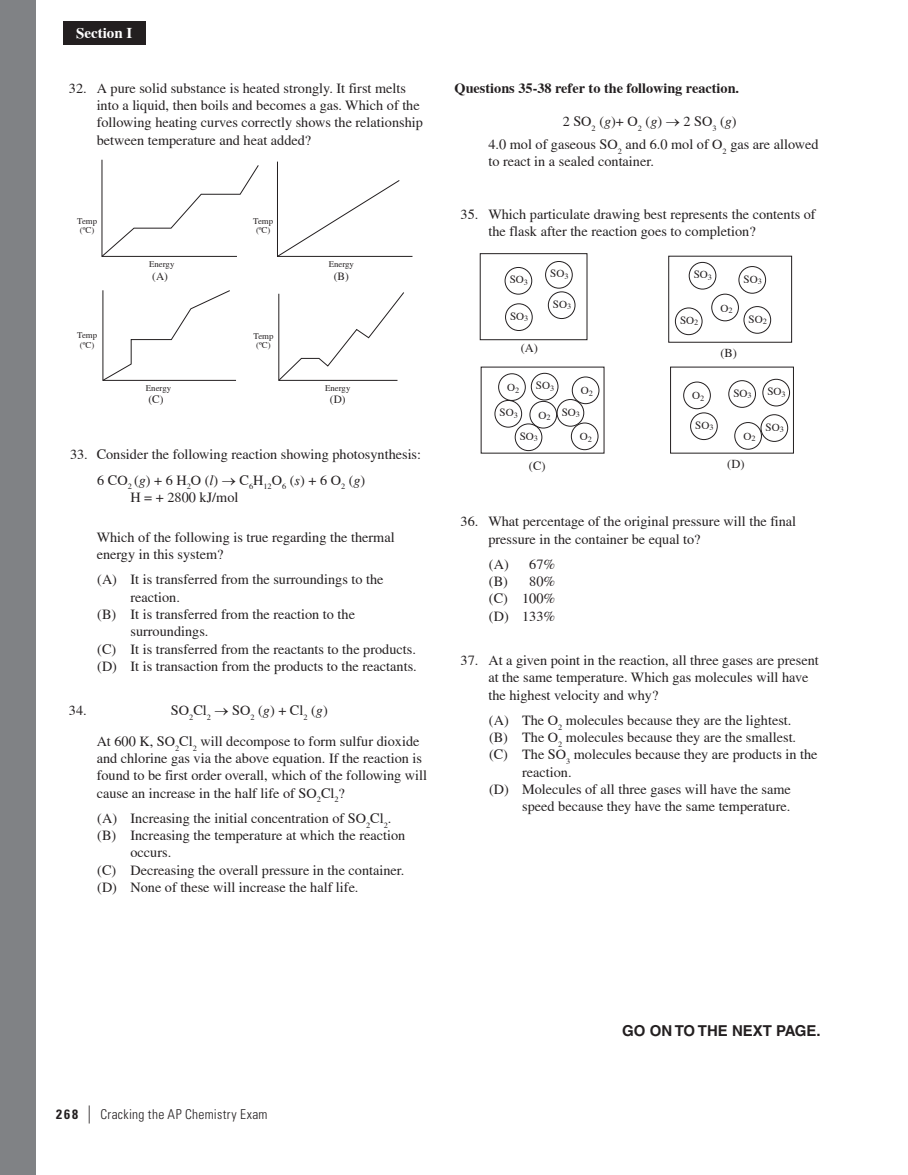
<style>
.page{position:relative;width:908px;height:1175px;background:#fff}
.page>*{position:absolute;margin:0;border:0;box-sizing:border-box;transform-origin:0 0}
.t1{font:700 15px "Helvetica";color:#231f20}
.t2{font:700 15px "Times";color:#fff}
.t3{font:14.25px/17.2px "Times";color:#231f20}
.t4{font:700 14.25px "Times";color:#231f20}
.t5{font:300 condensed 13.5px "Univers LT Std";letter-spacing:.025em;color:#231f20}
.t6{font:12.45px "Times";color:#231f20}
.t7{font:11.25px "Times";color:#231f20}
.t8{font:11.1px "Times";color:#231f20}
.t9{font:8.85px/9.8px "Times";color:#231f20;text-align:center}
.s1{font-family:"Times LT";font-style:italic}
.s2{font-weight:700}
.s3{font-weight:400;font-size:18px}
</style>
<div class="page">
<div style="left:0;top:0;width:36px;height:1175px;background:#808285"></div>
<div style="left:63px;top:21px;width:82px;height:23px;background:#231f20"></div>
<div style="left:480px;top:253px;width:107px;height:87px;border:1px solid #231f20"></div>
<div style="left:504px;top:267px;width:28px;height:27px;border:1px solid #231f20;border-radius:50%"></div>
<div style="left:545px;top:261px;width:27px;height:27px;border:1px solid #231f20;border-radius:50%"></div>
<div style="left:548px;top:291px;width:27px;height:28px;border:1px solid #231f20;border-radius:50%"></div>
<div style="left:505px;top:303px;width:27px;height:28px;border:1px solid #231f20;border-radius:50%"></div>
<div style="left:531px;top:373px;width:27px;height:27px;border:1px solid #231f20;border-radius:50%"></div>
<div style="left:675px;top:307px;width:27px;height:28px;border:1px solid #231f20;border-radius:50%"></div>
<div style="left:743px;top:306px;width:27px;height:28px;border:1px solid #231f20;border-radius:50%"></div>
<div style="left:494px;top:400px;width:28px;height:27px;border:1px solid #231f20;border-radius:50%"></div>
<div style="left:514px;top:423px;width:28px;height:28px;border:1px solid #231f20;border-radius:50%"></div>
<div style="left:556px;top:399px;width:28px;height:27px;border:1px solid #231f20;border-radius:50%"></div>
<div style="left:690px;top:412px;width:27px;height:28px;border:1px solid #231f20;border-radius:50%"></div>
<div style="left:728px;top:380px;width:27px;height:28px;border:1px solid #231f20;border-radius:50%"></div>
<div style="left:762px;top:379px;width:27px;height:27px;border:1px solid #231f20;border-radius:50%"></div>
<div style="left:760px;top:414px;width:28px;height:28px;border:1px solid #231f20;border-radius:50%"></div>
<div style="left:738px;top:266px;width:27px;height:27px;border:1px solid #231f20;border-radius:50%"></div>
<div style="left:688px;top:262px;width:28px;height:27px;border:1px solid #231f20;border-radius:50%"></div>
<div style="left:571px;top:376px;width:28px;height:28px;border:1px solid #231f20;border-radius:50%"></div>
<div style="left:571px;top:422px;width:27px;height:28px;border:1px solid #231f20;border-radius:50%"></div>
<div style="left:529px;top:401px;width:28px;height:27px;border:1px solid #231f20;border-radius:50%"></div>
<div style="left:498px;top:373px;width:27px;height:28px;border:1px solid #231f20;border-radius:50%"></div>
<div style="left:711px;top:294px;width:27px;height:27px;border:1px solid #231f20;border-radius:50%"></div>
<div style="left:734px;top:422px;width:27px;height:27px;border:1px solid #231f20;border-radius:50%"></div>
<div style="left:683px;top:382px;width:27px;height:27px;border:1px solid #231f20;border-radius:50%"></div>
<svg style="left:101px;top:159px;width:158px;height:98px"></svg>
<svg style="left:277px;top:161px;width:136px;height:96px"></svg>
<svg style="left:278px;top:292px;width:126px;height:89px"></svg>
<svg style="left:102px;top:290px;width:134px;height:91px"></svg>
<p class="t2" style="left:76px;top:24px;width:58px">Section I</p>
<p class="t3" style="left:97px;top:79px;width:327px;text-indent:-28px">32. A pure solid substance is heated strongly. It first melts into a liquid, then boils and becomes a gas. Which of the following heating curves correctly shows the relationship between temperature and heat added?</p>
<p class="t9" style="left:77px;top:216px;width:21px">Temp (ºC)</p>
<p class="t9" style="left:77px;top:330px;width:21px">Temp (ºC)</p>
<p class="t9" style="left:253px;top:216px;width:21px">Temp (ºC)</p>
<p class="t9" style="left:149px;top:259px;width:27px">Energy</p>
<p class="t9" style="left:328px;top:259px;width:27px">Energy</p>
<p class="t7" style="left:152px;top:269px;width:17px">(A)</p>
<p class="t7" style="left:334px;top:270px;width:17px">(B)</p>
<p class="t9" style="left:253px;top:331px;width:21px">Temp (ºC)</p>
<p class="t9" style="left:146px;top:383px;width:27px">Energy</p>
<p class="t9" style="left:325px;top:383px;width:27px">Energy</p>
<p class="t7" style="left:148px;top:393px;width:17px">(C)</p>
<p class="t7" style="left:330px;top:393px;width:17px">(D)</p>
<p class="t3" style="left:97px;top:442px;width:325px;line-height:25.3px;text-indent:-27px">33. Consider the following reaction showing photosynthesis:<br>6 CO<sub>2</sub> (<span class="s1">g</span>) + 6 H<sub>2</sub>O (<span class="s1">l</span>) → C<sub>6</sub>H<sub>12</sub>O<sub>6</sub> (<span class="s1">s</span>) + 6 O<sub>2</sub> (<span class="s1">g</span>)</p>
<p class="t3" style="left:130px;top:488px;width:109px">H = + 2800 kJ/mol</p>
<p class="t3" style="left:97px;top:528px;width:299px">Which of the following is true regarding the thermal energy in this system?</p>
<p class="t3" style="left:97px;top:571px;width:288px">(A) It is transferred from the surroundings to the</p>
<p class="t3" style="left:130px;top:588px;width:51px">reaction.</p>
<p class="t3" style="left:97px;top:605px;width:259px">(B) It is transferred from the reaction to the</p>
<p class="t3" style="left:130px;top:623px;width:79px">surroundings.</p>
<p class="t3" style="left:97px;top:640px;width:320px">(C) It is transferred from the reactants to the products.</p>
<p class="t3" style="left:97px;top:657px;width:321px">(D) It is transaction from the products to the reactants.</p>
<p class="t3" style="left:69px;top:701px;width:19px">34.</p>
<p class="t3" style="left:97px;top:694px;width:324px;line-height:30.8px;text-indent:74px">SO<sub>2</sub>Cl<sub>2</sub> → SO<sub>2</sub> (<span class="s1">g</span>) + Cl<sub>2</sub> (<span class="s1">g</span>)<br>At 600 K, SO<sub>2</sub>Cl<sub>2</sub> will decompose to form sulfur dioxide</p>
<p class="t3" style="left:97px;top:749px;width:332px">and chlorine gas via the above equation. If the reaction is found to be first order overall, which of the following will cause an increase in the half life of SO<sub>2</sub>Cl<sub>2</sub>?</p>
<p class="t3" style="left:97px;top:809px;width:295px">(A) Increasing the initial concentration of SO<sub>2</sub>Cl<sub>2</sub>.</p>
<p class="t3" style="left:97px;top:826px;width:309px">(B) Increasing the temperature at which the reaction</p>
<p class="t3" style="left:130px;top:844px;width:42px">occurs.</p>
<p class="t3" style="left:97px;top:861px;width:308px">(C) Decreasing the overall pressure in the container.</p>
<p class="t3" style="left:97px;top:878px;width:263px">(D) None of these will increase the half life.</p>
<p class="t4" style="left:454px;top:80px;width:286px">Questions 35-38 refer to the following reaction.</p>
<p class="t3" style="left:488px;top:110px;width:331px;line-height:22.6px;text-align:center">2 SO<sub>2</sub> (<span class="s1">g</span>)+ O<sub>2</sub> (<span class="s1">g</span>) → 2 SO<sub>3</sub> (<span class="s1">g</span>)<br>4.0 mol of gaseous SO<sub>2</sub> and 6.0 mol of O<sub>2</sub> gas are allowed</p>
<p class="t3" style="left:488px;top:153px;width:167px">to react in a sealed container.</p>
<p class="t3" style="left:488px;top:205px;width:329px;text-indent:-28px">35. Which particulate drawing best represents the contents of the flask after the reaction goes to completion?</p>
<p class="t8" style="left:509px;top:273px;width:20px">SO<sub>3</sub></p>
<p class="t8" style="left:510px;top:310px;width:20px">SO<sub>3</sub></p>
<p class="t8" style="left:550px;top:267px;width:20px">SO<sub>3</sub></p>
<p class="t8" style="left:553px;top:298px;width:20px">SO<sub>3</sub></p>
<p class="t8" style="left:693px;top:268px;width:20px">SO<sub>3</sub></p>
<p class="t8" style="left:720px;top:301px;width:14px">O<sub>2</sub></p>
<p class="t8" style="left:743px;top:272px;width:20px">SO<sub>3</sub></p>
<p class="t8" style="left:680px;top:314px;width:20px">SO<sub>2</sub></p>
<p class="t8" style="left:748px;top:312px;width:20px">SO<sub>2</sub></p>
<p class="t6" style="left:520px;top:341px;width:19px">(A)</p>
<p class="t6" style="left:720px;top:346px;width:18px">(B)</p>
<p class="t8" style="left:507px;top:381px;width:14px">O<sub>2</sub></p>
<p class="t8" style="left:499px;top:406px;width:20px">SO<sub>3</sub></p>
<p class="t8" style="left:536px;top:379px;width:20px">SO<sub>3</sub></p>
<p class="t8" style="left:538px;top:409px;width:14px">O<sub>2</sub></p>
<p class="t8" style="left:519px;top:430px;width:20px">SO<sub>3</sub></p>
<p class="t8" style="left:580px;top:384px;width:14px">O<sub>2</sub></p>
<p class="t8" style="left:580px;top:430px;width:14px">O<sub>2</sub></p>
<p class="t8" style="left:561px;top:405px;width:20px">SO<sub>3</sub></p>
<p class="t8" style="left:692px;top:389px;width:14px">O<sub>2</sub></p>
<p class="t8" style="left:695px;top:419px;width:20px">SO<sub>3</sub></p>
<p class="t8" style="left:733px;top:387px;width:20px">SO<sub>3</sub></p>
<p class="t8" style="left:767px;top:385px;width:20px">SO<sub>3</sub></p>
<p class="t8" style="left:765px;top:421px;width:20px">SO<sub>3</sub></p>
<p class="t8" style="left:743px;top:430px;width:14px">O<sub>2</sub></p>
<p class="t6" style="left:529px;top:459px;width:18px">(C)</p>
<p class="t6" style="left:727px;top:457px;width:19px">(D)</p>
<p class="t3" style="left:488px;top:513px;width:309px;text-indent:-28px">36. What percentage of the original pressure will the final pressure in the container be equal to?</p>
<p class="t3" style="left:489px;top:555px;width:68px;text-align:justify">(A) 67% (B) 80% (C) 100% (D) 133%</p>
<p class="t3" style="left:488px;top:651px;width:332px;text-indent:-28px">37. At a given point in the reaction, all three gases are present at the same temperature. Which gas molecules will have the highest velocity and why?</p>
<p class="t3" style="left:489px;top:711px;width:304px">(A) The O<sub>2</sub> molecules because they are the lightest.</p>
<p class="t3" style="left:489px;top:728px;width:308px">(B) The O<sub>2</sub> molecules because they are the smallest.</p>
<p class="t3" style="left:489px;top:746px;width:330px">(C) The SO<sub>3</sub> molecules because they are products in the</p>
<p class="t3" style="left:522px;top:763px;width:51px">reaction.</p>
<p class="t3" style="left:489px;top:780px;width:303px">(D) Molecules of all three gases will have the same</p>
<p class="t3" style="left:522px;top:797px;width:269px">speed because they have the same temperature.</p>
<p class="t5" style="left:56px;top:1105px;width:213px"><span class="s2">268</span> <span class="s3">|</span> Cracking the AP Chemistry Exam</p>
<p class="t1" style="left:622px;top:1021px;width:200px">GO ON TO THE NEXT PAGE.</p>
</div>
